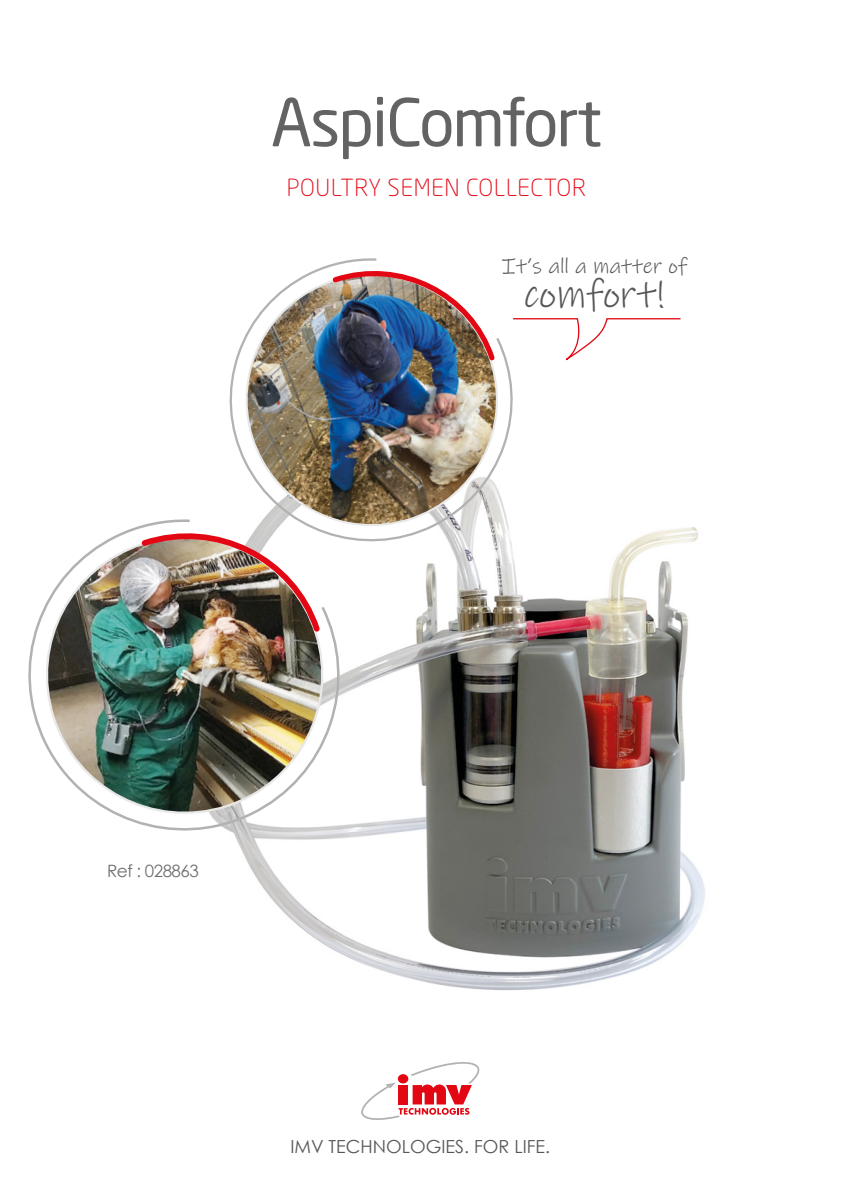
<style>
.page{position:relative;width:842px;height:1191px;background:#fff}
.page>*{position:absolute;margin:0;border:0;box-sizing:border-box;transform-origin:0 0}
.t1{font:65.2px "Neo Sans Std";letter-spacing:-.03em;color:#646363}
.t2{font:40px "Ink Free";color:#575756}
.t3{font:300 23.4px "Neo Sans Pro";letter-spacing:.03em;color:#e30613}
.t4{font:22px "Ink Free";color:#575756}
.t5{font:18px "Century Gothic";color:#575756}
.t6{font:17px "Century Gothic";letter-spacing:-.03em;color:#706f6f}
</style>
<div class="page">
<img style="left:242px;top:527px;width:463px;height:464px">
<svg style="left:229px;top:375px;width:290px;height:185px"></svg>
<img style="left:232px;top:265px;width:280px;height:275px">
<img style="left:329px;top:258px;width:170px;height:106px">
<svg style="left:28px;top:518px;width:318px;height:333px"></svg>
<img style="left:31px;top:521px;width:308px;height:308px">
<img style="left:137px;top:520px;width:187px;height:116px">
<svg style="left:512px;top:318px;width:169px;height:66px"></svg>
<svg style="left:361px;top:1062px;width:119px;height:58px"></svg>
<p class="t1" style="left:271px;top:82px;width:333px">AspiComfort</p>
<p class="t3" style="left:287px;top:174px;width:301px">POULTRY SEMEN COLLECTOR</p>
<p class="t4" style="left:502px;top:252px;width:187px">It’s all a matter of</p>
<p class="t2" style="left:524px;top:268px;width:142px">comfort!</p>
<p class="t6" style="left:107px;top:859px;width:93px">Ref : 028863</p>
<p class="t5" style="left:290px;top:1134px;width:261px">IMV TECHNOLOGIES. FOR LIFE.</p>
</div>
